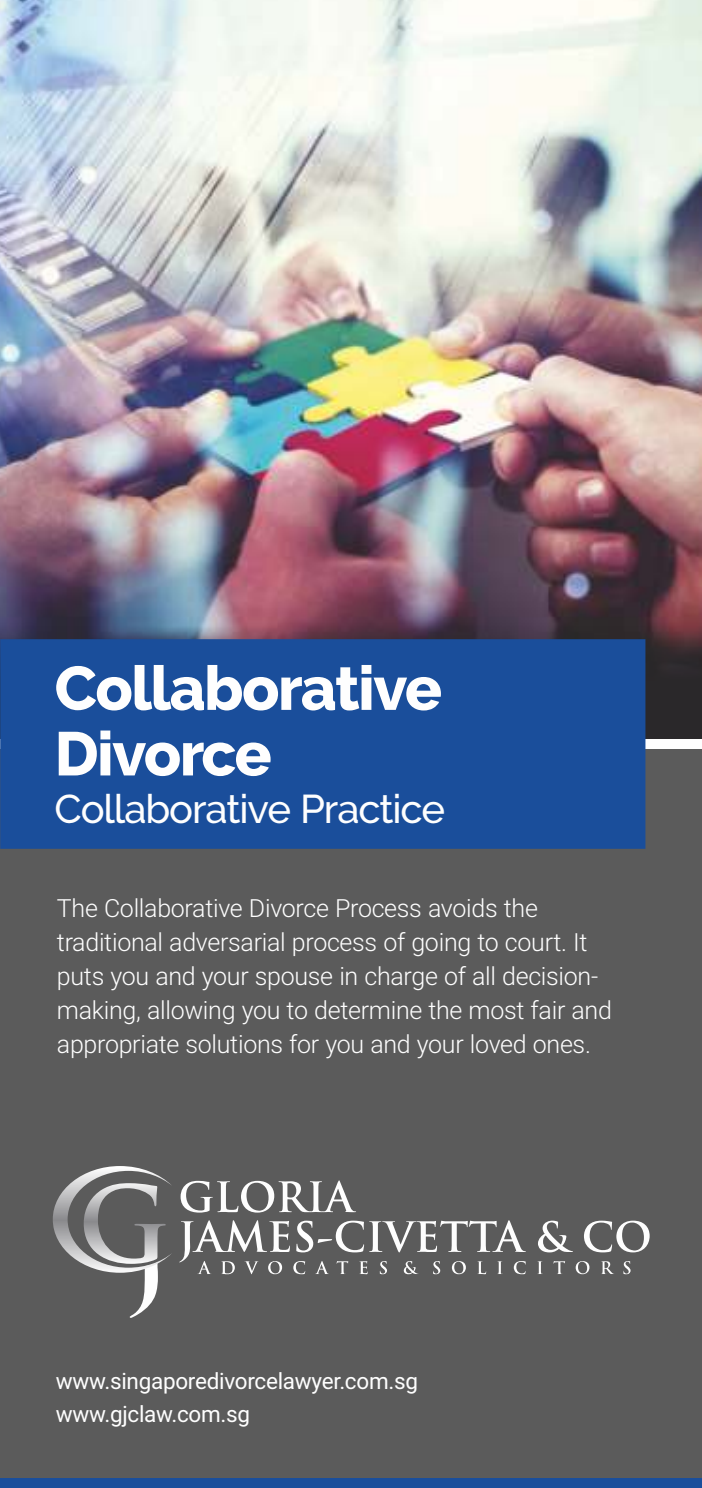
<style>
.page{position:relative;width:702px;height:1488px;background:#5b5b5b}
.page>*{position:absolute;margin:0;border:0;box-sizing:border-box;transform-origin:0 0}
.t1{font:800 61.5px/65.5px "Raleway";letter-spacing:-.025em;color:#fefefe}
.t2{font:500 40px "Raleway";letter-spacing:-.025em;color:#fefefe}
.t3{font:300 25px/34px "Roboto";letter-spacing:-.01em;color:#fefefe}
.t4{font:22.5px/32.8px "Roboto";letter-spacing:-.015em;color:#fefefe}
</style>
<div class="page">
<img style="left:1px;top:0;width:701px;height:692px">
<div style="left:0;top:739px;width:702px;height:10px;background:#fefefe"></div>
<div style="left:1px;top:639px;width:644px;height:210px;background:#1a4e9b"></div>
<svg style="left:180px;top:1180px;width:176px;height:33px"></svg>
<svg style="left:538px;top:1221px;width:35px;height:31px"></svg>
<svg style="left:584px;top:1221px;width:65px;height:31px"></svg>
<svg style="left:179px;top:1220px;width:347px;height:54px"></svg>
<svg style="left:537px;top:1261px;width:6px;height:13px"></svg>
<svg style="left:553px;top:1261px;width:12px;height:13px"></svg>
<svg style="left:575px;top:1261px;width:14px;height:13px"></svg>
<svg style="left:601px;top:1261px;width:13px;height:13px"></svg>
<svg style="left:623px;top:1261px;width:7px;height:13px"></svg>
<svg style="left:53px;top:1166px;width:119px;height:152px"></svg>
<div style="left:0;top:1478px;width:702px;height:10px;background:#1a4e9b"></div>
<svg style="left:0;top:0;width:1px;height:849px"></svg>
<h1 class="t1" style="left:55px;top:655px;width:389px">Collaborative<br>Divorce</h1>
<h2 class="t2" style="left:54px;top:785px;width:392px">Collaborative Practice</h2>
<p class="t3" style="left:57px;top:894px;width:556px">The Collaborative Divorce Process avoids the traditional adversarial process of going to court. It puts you and your spouse in charge of all decision&shy;making, allowing you to determine the most fair and appropriate solutions for you and your loved ones.</p>
<p class="t4" style="left:56px;top:1367px;width:364px">www.singaporedivorcelawyer.com.sg www.gjclaw.com.sg</p>
</div>
